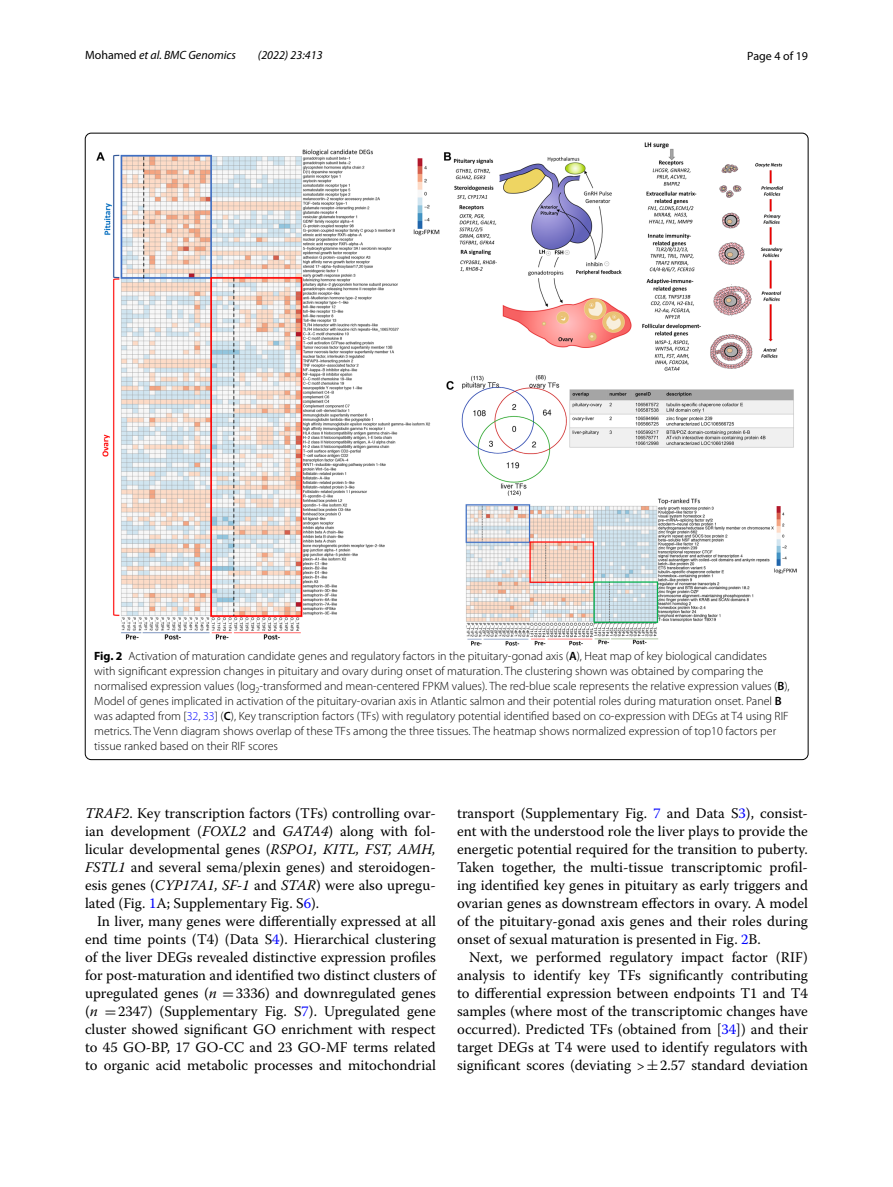
<style>
.page{position:relative;width:893px;height:1187px;background:#fff}
.page>*{position:absolute;margin:0;border:0;box-sizing:border-box;transform-origin:0 0}
.t1{font:14.7px/18px "Warnock Pro";color:#000;text-align:justify}
.t2{font:300 12px/15px "Myriad Pro";color:#000}
.t3{font:italic 12px "Myriad Pro";color:#000}
.t4{font:12px "Myriad Pro";color:#000}
.s1{font-style:normal}
.s2{font-weight:700}
.s3{font-weight:600}
.s4{color:#00f}
.s5{font-style:italic}
.s6{font-family:"MTSY"}
</style>
<div class="page">
<img style="left:96px;top:142px;width:701px;height:503px">
<p class="t3" style="left:85px;top:48px;width:153px"><span class="s1">Mohamed</span> et al. BMC Genomics</p>
<p class="t3" style="left:258px;top:48px;width:66px">(2022) 23:413</p>
<p class="t4" style="left:747px;top:48px;width:62px">Page 4 of 19</p>
<p class="t2" style="left:94px;top:649px;width:697px"><span class="s2">Fig. 2</span> Activation of maturation candidate genes and regulatory factors in the pituitary-gonad axis (<span class="s3">A</span>), Heat map of key biological candidates with significant expression changes in pituitary and ovary during onset of maturation. The clustering shown was obtained by comparing the normalised expression values (log<sub>2</sub>-transformed and mean-centered FPKM values). The red-blue scale represents the relative expression values (<span class="s3">B</span>), Model of genes implicated in activation of the pituitary-ovarian axis in Atlantic salmon and their potential roles during maturation onset. Panel <span class="s3">B </span>was adapted from [<span class="s4">32</span>, <span class="s4">33</span>] (<span class="s3">C</span>), Key transcription factors (TFs) with regulatory potential identified based on co-expression with DEGs at T4 using RIF metrics. The Venn diagram shows overlap of these TFs among the three tissues. The heatmap shows normalized expression of top10 factors per tissue ranked based on their RIF scores</p>
<p class="t1" style="left:85px;top:804px;width:352px"><span class="s5">TRAF2</span>. Key transcription factors (TFs) controlling ovar&shy;ian development (<span class="s5">FOXL2</span> and <span class="s5">GATA4</span>) along with fol&shy;licular developmental genes (<span class="s5">RSPO1, KITL, FST, AMH, FSTL1</span> and several sema/plexin genes) and steroidogen&shy;esis genes (<span class="s5">CYP17A1, SF-1</span> and <span class="s5">STAR</span>) were also upregu&shy;lated (Fig. <span class="s4">1</span>A; Supplementary Fig. S<span class="s4">6</span>).</p>
<p class="t1" style="left:85px;top:912px;width:352px;text-indent:12px">In liver, many genes were differentially expressed at all end time points (T4) (Data S<span class="s4">4</span>). Hierarchical clustering of the liver DEGs revealed distinctive expression profiles for post-maturation and identified two distinct clusters of upregulated genes (<span class="s5">n</span> <span class="s6">=</span>3336) and downregulated genes (<span class="s5">n</span> <span class="s6">=</span>2347) (Supplementary Fig. S<span class="s4">7</span>). Upregulated gene cluster showed significant GO enrichment with respect to 45 GO-BP, 17 GO-CC and 23 GO-MF terms related to organic acid metabolic processes and mitochondrial</p>
<p class="t1" style="left:457px;top:803px;width:352px">transport (Supplementary Fig. <span class="s4">7</span> and Data S<span class="s4">3</span>), consist&shy;ent with the understood role the liver plays to provide the energetic potential required for the transition to puberty.<br>Taken together, the multi-tissue transcriptomic profil&shy;ing identified key genes in pituitary as early triggers and ovarian genes as downstream effectors in ovary. A model of the pituitary-gonad axis genes and their roles during onset of sexual maturation is presented in Fig. <span class="s4">2</span>B.</p>
<p class="t1" style="left:457px;top:948px;width:352px;text-indent:12px">Next, we performed regulatory impact factor (RIF) analysis to identify key TFs significantly contributing to differential expression between endpoints T1 and T4 samples (where most of the transcriptomic changes have occurred). Predicted TFs (obtained from [<span class="s4">34</span>]) and their target DEGs at T4 were used to identify regulators with significant scores (deviating &gt;<span class="s6">±</span>2.57 standard deviation</p>
</div>
